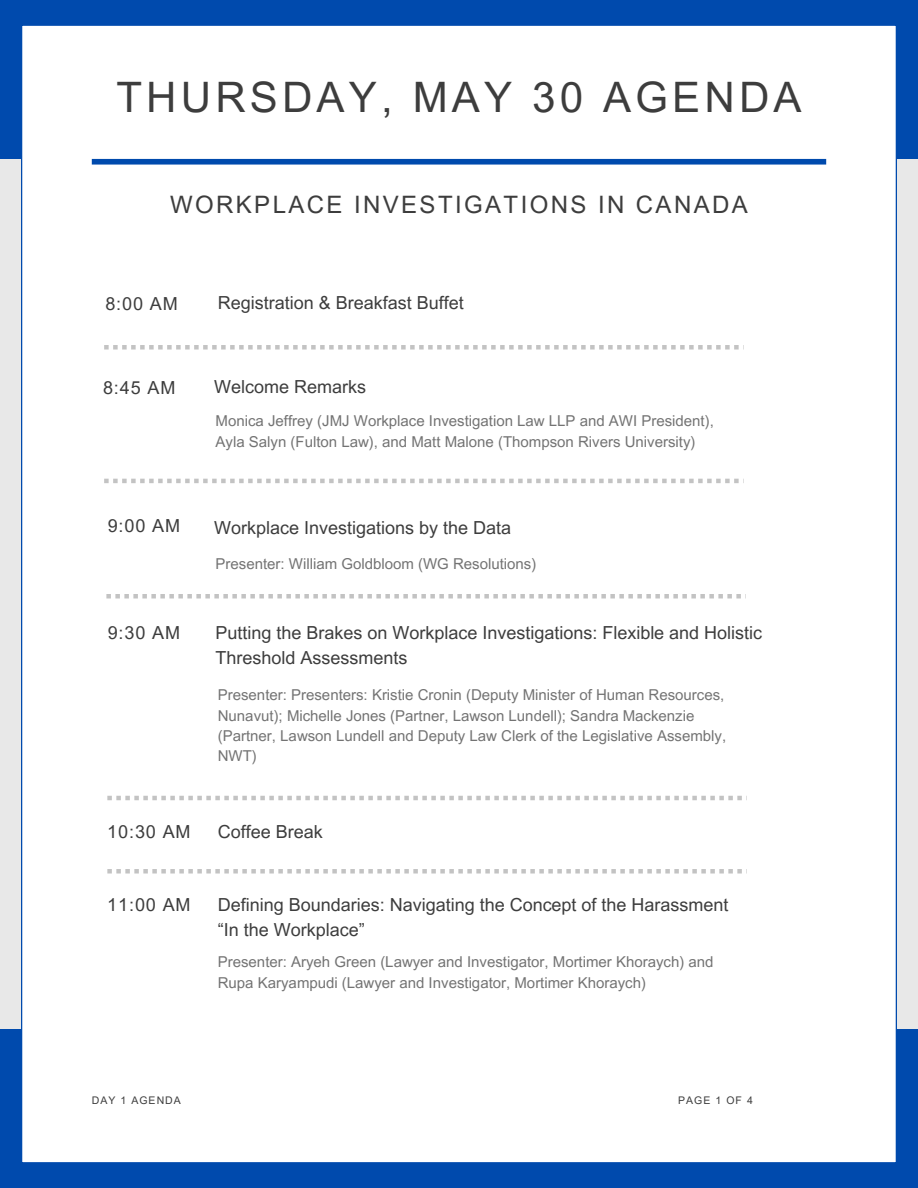
<style>
.page{position:relative;width:918px;height:1188px;background:#e8e8e8}
.page>*{position:absolute;margin:0;border:0;box-sizing:border-box;transform-origin:0 0}
.t1{font:42px "Arial MT Pro";letter-spacing:.1em;color:#3d3d3d}
.t2{font:24px "Arial MT Pro";letter-spacing:.1em;color:#3d3d3d}
.t3{font:18px/24.8px "Arial MT Pro";color:#3d3d3d}
.t4{font:15px/20.2px "Arial MT Pro";color:#737373}
.t5{font:10.5px "Arial MT Pro";letter-spacing:.1em;color:#3d3d3d}
</style>
<div class="page">
<div style="left:0;top:0;width:918px;height:159px;background:#004aad"></div>
<div style="left:0;top:1029px;width:918px;height:159px;background:#004aad"></div>
<div style="left:21px;top:25px;width:875px;height:1138px;background:#fff"></div>
<div style="left:92px;top:159px;width:734px;height:6px;background:#004aad"></div>
<svg style="left:104px;top:345px;width:640px;height:5px"></svg>
<svg style="left:104px;top:479px;width:640px;height:4px"></svg>
<svg style="left:106px;top:594px;width:640px;height:4px"></svg>
<svg style="left:107px;top:796px;width:640px;height:4px"></svg>
<svg style="left:107px;top:869px;width:640px;height:5px"></svg>
<h2 class="t1" style="left:116px;top:82px;width:687px">THURSDAY, MAY 30 AGENDA</h2>
<h3 class="t2" style="left:170px;top:195px;width:579px">WORKPLACE INVESTIGATIONS IN CANADA</h3>
<h4 class="t3" style="left:105px;top:294px;width:74px">8:00 AM</h4>
<h3 class="t3" style="left:103px;top:378px;width:74px">8:45 AM</h3>
<h4 class="t3" style="left:218px;top:292px;width:247px">Registration &amp; Breakfast Buffet</h4>
<h5 class="t3" style="left:214px;top:376px;width:153px">Welcome Remarks</h5>
<h3 class="t4" style="left:216px;top:413px;width:500px">Monica Jeffrey (JMJ Workplace Investigation Law LLP and AWI President),<br>Ayla Salyn (Fulton Law), and Matt Malone (Thompson Rivers University)</h3>
<h4 class="t3" style="left:108px;top:516px;width:74px">9:00 AM</h4>
<h5 class="t3" style="left:214px;top:518px;width:298px">Workplace Investigations by the Data</h5>
<h3 class="t4" style="left:216px;top:555px;width:322px">Presenter: William Goldbloom (WG Resolutions)</h3>
<h4 class="t3" style="left:108px;top:623px;width:74px">9:30 AM</h4>
<h5 class="t3" style="left:216px;top:623px;width:548px">Putting the Brakes on Workplace Investigations: Flexible and Holistic<br>Threshold Assessments</h5>
<h3 class="t4" style="left:218px;top:687px;width:510px">Presenter: Presenters: Kristie Cronin (Deputy Minister of Human Resources, Nunavut); Michelle Jones (Partner, Lawson Lundell); Sandra Mackenzie (Partner, Lawson Lundell and Deputy Law Clerk of the Legislative Assembly, NWT)</h3>
<h4 class="t3" style="left:107px;top:822px;width:85px">10:30 AM</h4>
<h3 class="t3" style="left:218px;top:822px;width:106px">Coffee Break</h3>
<h4 class="t3" style="left:107px;top:895px;width:85px">11:00 AM</h4>
<h5 class="t3" style="left:218px;top:895px;width:512px">Defining Boundaries: Navigating the Concept of the Harassment “In the Workplace”</h5>
<p class="t4" style="left:218px;top:954px;width:497px">Presenter: Aryeh Green (Lawyer and Investigator, Mortimer Khoraych) and<br>Rupa Karyampudi (Lawyer and Investigator, Mortimer Khoraych)</p>
<h1 class="t5" style="left:92px;top:1096px;width:91px">DAY 1 AGENDA</h1>
<h1 class="t5" style="left:678px;top:1096px;width:76px">PAGE 1 OF 4</h1>
</div>
